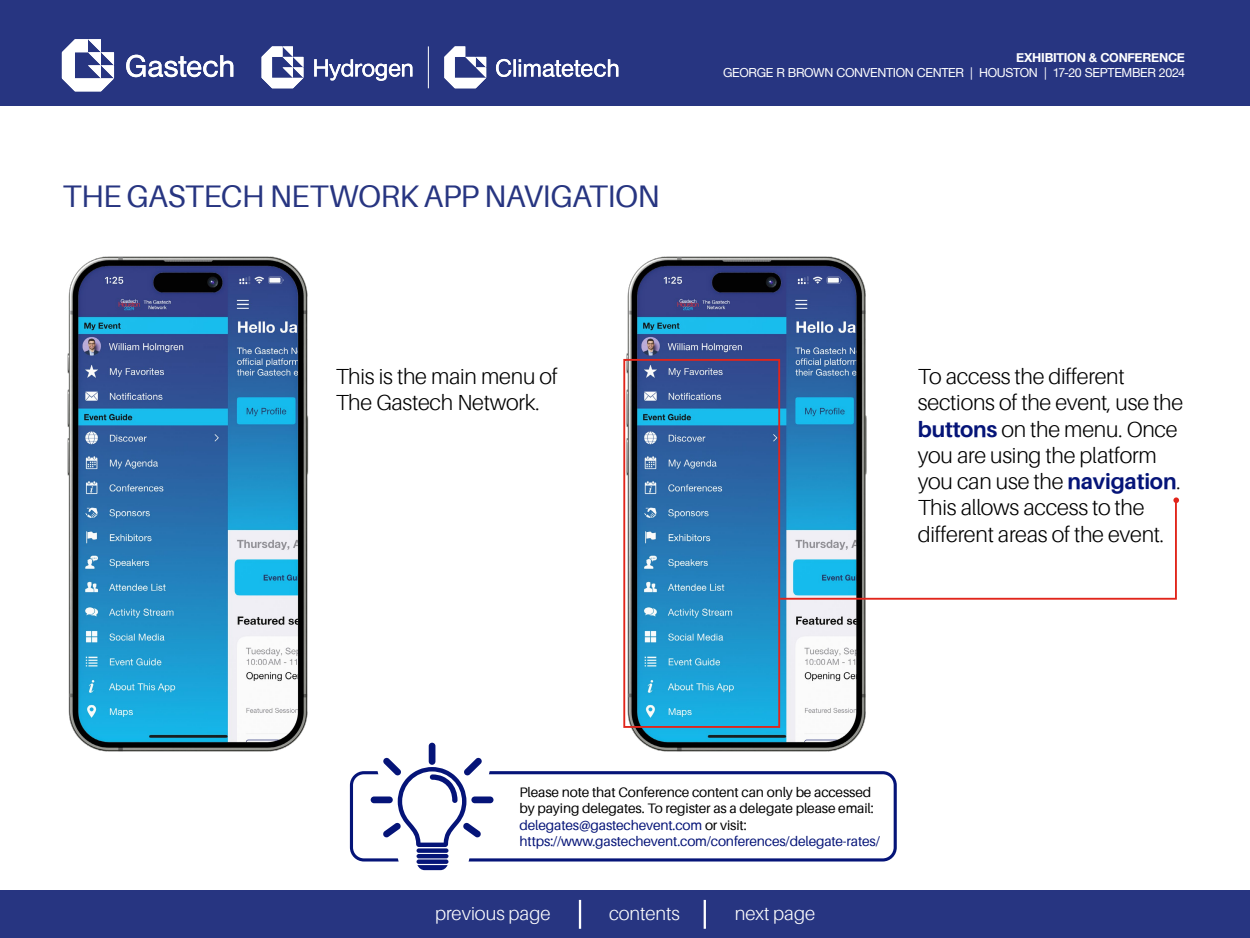
<style>
.page{position:relative;width:1250px;height:938px;background:#273581}
.page>*{position:absolute;margin:0;border:0;box-sizing:border-box;transform-origin:0 0}
.t1{font:31.25px "Aileron";letter-spacing:-.02em;color:#273581}
.t2{font:300 21.88px/26.2px "Aileron";letter-spacing:-.01em;color:#000}
.t3{font:300 18.75px "Aileron";color:#fff}
.t4{font:13.75px/16.5px "Aileron";letter-spacing:-.01em;color:#000}
.t5{font:12.44px "Helvetica Neue";letter-spacing:-.025em;color:#fff}
.t6{font:700 12.44px "Helvetica Neue";letter-spacing:-.02em;color:#fff}
.s1{font-weight:700;color:#051478}
.s2{color:#051478}
</style>
<div class="page">
<div style="left:704px;top:899px;width:2px;height:29px;background:#273581;border:1px solid #fff"></div>
<div style="left:579px;top:899px;width:2px;height:29px;background:#273581;border:1px solid #fff"></div>
<div style="left:0;top:106px;width:1250px;height:783px;background:#fff"></div>
<img style="left:624px;top:256px;width:269px;height:526px">
<div style="left:350px;top:771px;width:547px;height:90px;border:3px solid #051478;border-radius:12px"></div>
<svg style="left:371px;top:742px;width:123px;height:128px"></svg>
<div style="left:623px;top:359px;width:157px;height:369px;border:2px solid #e1251b"></div>
<img style="left:67px;top:256px;width:365px;height:568px">
<svg style="left:778px;top:497px;width:401px;height:103px"></svg>
<svg style="left:62px;top:39px;width:52px;height:52px"></svg>
<svg style="left:126px;top:55px;width:107px;height:22px"></svg>
<svg style="left:262px;top:46px;width:41px;height:42px"></svg>
<svg style="left:314px;top:59px;width:98px;height:22px"></svg>
<svg style="left:496px;top:59px;width:122px;height:18px"></svg>
<svg style="left:444px;top:46px;width:42px;height:42px"></svg>
<hr style="left:428px;top:46px;width:1px;height:42px;background:#fff">
<h1 class="t1" style="left:63px;top:178px;width:599px">THE GASTECH NETWORK APP NAVIGATION</h1>
<p class="t6" style="left:1016px;top:48px;width:170px">EXHIBITION &amp; CONFERENCE</p>
<p class="t5" style="left:723px;top:64px;width:463px">GEORGE R BROWN CONVENTION CENTER | HOUSTON | 17-20 SEPTEMBER 2024</p>
<p class="t2" style="left:336px;top:363px;width:223px">This is the main menu of<br>The Gastech Network.</p>
<p class="t2" style="left:918px;top:363px;width:267px">To access the different sections of the event, use the <span class="s1">buttons</span> on the menu. Once you are using the platform you can use the <span class="s1">navigation</span>.<br>This allows access to the different areas of the event.</p>
<p class="t4" style="left:520px;top:784px;width:362px">Please note that Conference content can only be accessed by paying delegates. To register as a delegate please email: <span class="s2">delegates@gastechevent.com</span> or visit: <span class="s2">https://www.gastechevent.com/conferences/delegate-rates/</span></p>
<p class="t3" style="left:435px;top:903px;width:117px">previous page</p>
<p class="t3" style="left:609px;top:903px;width:72px">contents</p>
<p class="t3" style="left:735px;top:903px;width:82px">next page</p>
</div>
